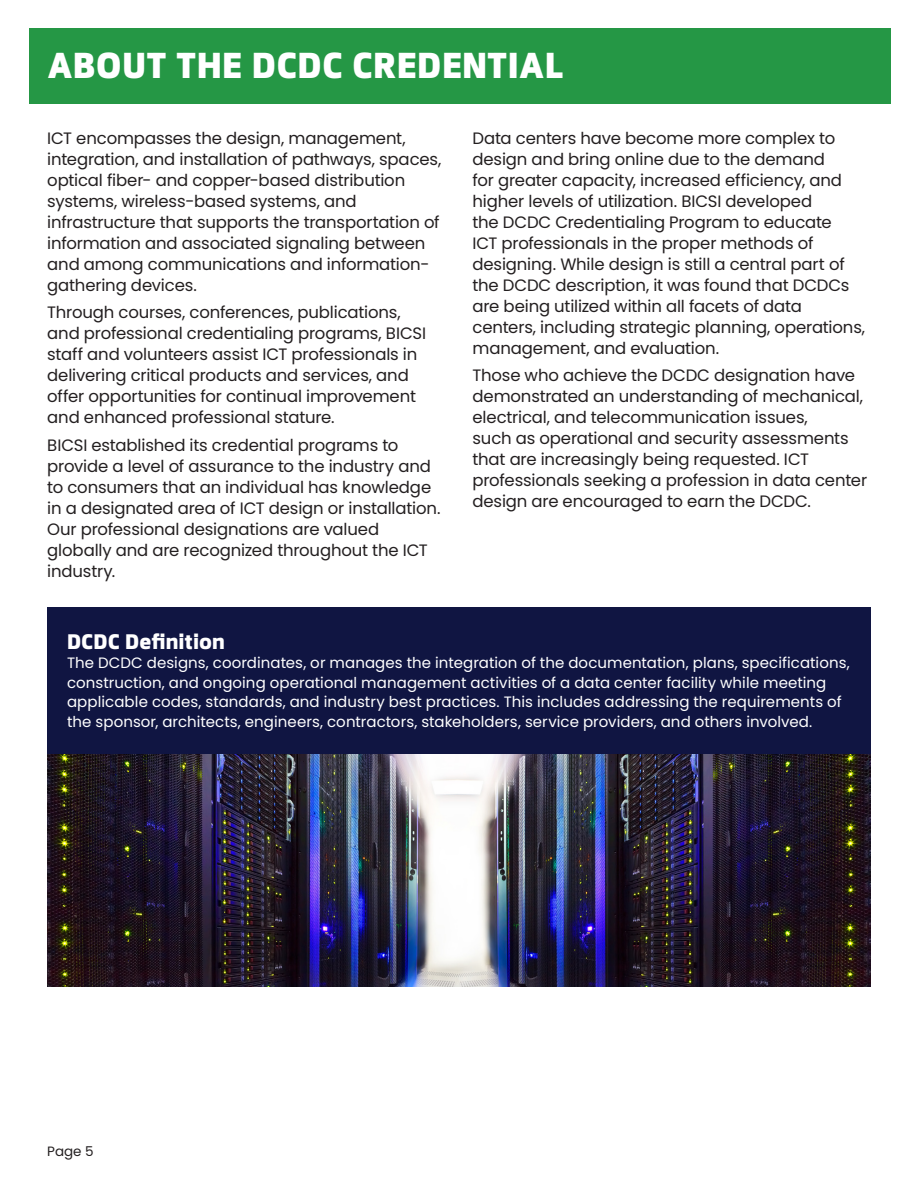
<style>
.page{position:relative;width:918px;height:1188px;background:#fff}
.page>*{position:absolute;margin:0;border:0;box-sizing:border-box;transform-origin:0 0}
.BigBoldHeader{font:800 36px "Facto";letter-spacing:.01em;color:#fff}
.Body_Paragraph_02{font:800 21px "Facto";color:#fff}
.t1{font:16.5px/21px "Poppins";letter-spacing:-.01em;color:#231f20}
.Body_Paragraph_02-2{font:15px/19.5px "Poppins";letter-spacing:.005em;color:#fff}
.t2{font:13.5px "Poppins";color:#231f20}
</style>
<div class="page">
<img style="left:47px;top:754px;width:824px;height:232px">
<div style="left:29px;top:28px;width:862px;height:76px;background:#259745"></div>
<div style="left:47px;top:607px;width:824px;height:147px;background:#101542"></div>
<p class="BigBoldHeader" style="left:47px;top:38px;width:517px">ABOUT THE DCDC CREDENTIAL</p>
<p class="t1" style="left:47px;top:127px;width:396px">ICT encompasses the design, management, integration, and installation of pathways, spaces, optical fiber- and copper-based distribution systems, wireless-based systems, and infrastructure that supports the transportation of information and associated signaling between and among communications and information&shy;gathering devices.</p>
<p class="t1" style="left:47px;top:302px;width:380px">Through courses, conferences, publications, and professional credentialing programs, BICSI staff and volunteers assist ICT professionals in delivering critical products and services, and offer opportunities for continual improvement and enhanced professional stature.</p>
<p class="t1" style="left:47px;top:434px;width:395px">BICSI established its credential programs to provide a level of assurance to the industry and to consumers that an individual has knowledge in a designated area of ICT design or installation.<br>Our professional designations are valued globally and are recognized throughout the ICT industry.</p>
<p class="t1" style="left:472px;top:127px;width:394px">Data centers have become more complex to design and bring online due to the demand<br>for greater capacity, increased efficiency, and higher levels of utilization. BICSI developed<br>the DCDC Credentialing Program to educate<br>ICT professionals in the proper methods of designing. While design is still a central part of the DCDC description, it was found that DCDCs are being utilized within all facets of data centers, including strategic planning, operations, management, and evaluation.</p>
<p class="t1" style="left:472px;top:365px;width:396px">Those who achieve the DCDC designation have demonstrated an understanding of mechanical, electrical, and telecommunication issues,<br>such as operational and security assessments that are increasingly being requested. ICT professionals seeking a profession in data center design are encouraged to earn the DCDC.</p>
<p class="Body_Paragraph_02" style="left:67px;top:625px;width:159px">DCDC Definition</p>
<p class="Body_Paragraph_02-2" style="left:67px;top:653px;width:784px">The DCDC designs, coordinates, or manages the integration of the documentation, plans, specifications, construction, and ongoing operational management activities of a data center facility while meeting applicable codes, standards, and industry best practices. This includes addressing the requirements of the sponsor, architects, engineers, contractors, stakeholders, service providers, and others involved.</p>
<p class="t2" style="left:47px;top:1144px;width:48px">Page 5</p>
</div>
